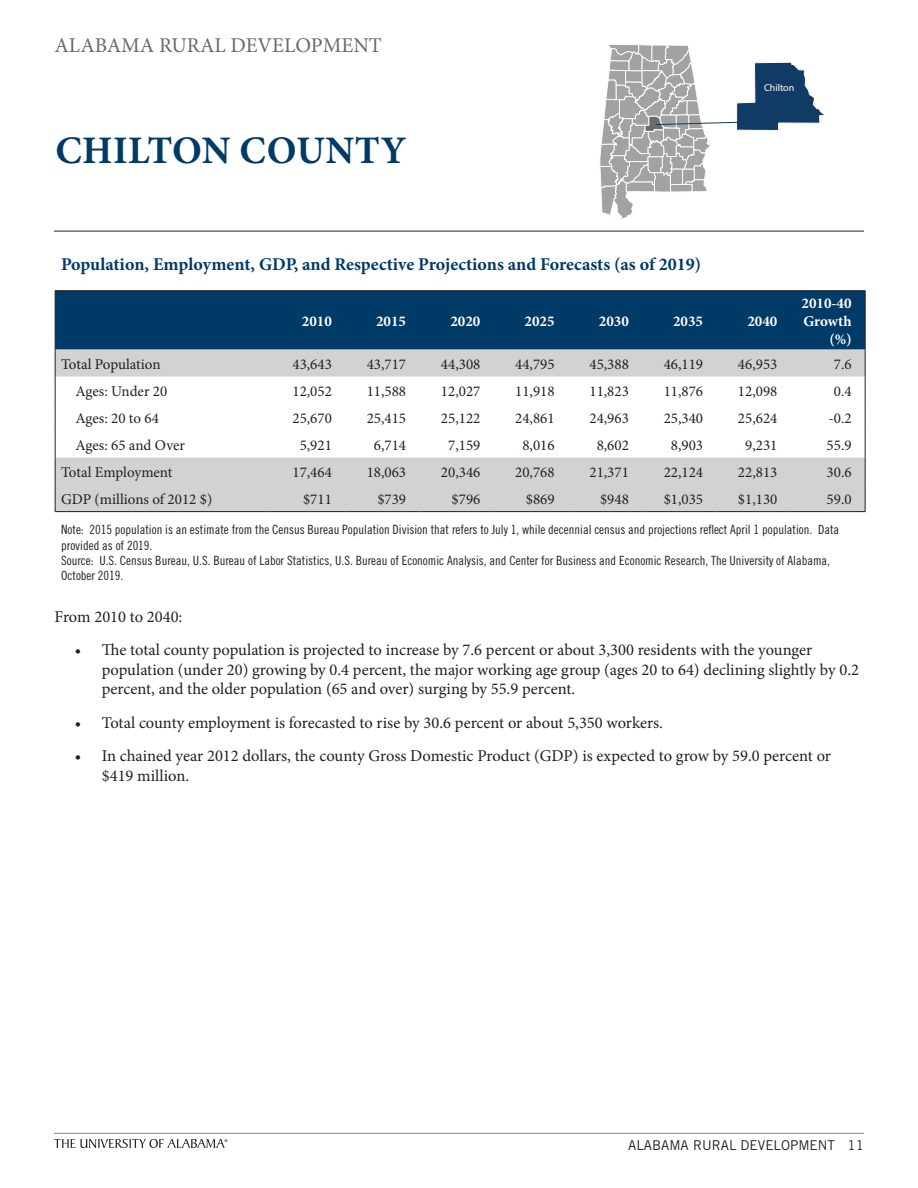
<style>
.page{position:relative;width:918px;height:1188px;background:#fff}
.page>*{position:absolute;margin:0;border:0;box-sizing:border-box;transform-origin:0 0}
.t1{font:700 39px "Minion Pro";letter-spacing:.01em;color:#003a67}
.t2{font:21px "Minion Pro";color:#66696e}
.t3{font:700 18px "Minion Pro";color:#003a67}
.t4{font:16.5px/19.8px "Minion Pro";color:#231f20}
.t5{font:15px "Minion Pro";color:#231f20}
.t6{font:700 15px/18px "Minion Pro";color:#fff;text-align:right}
.t7{font:13.5px "Trade Gothic LT Std";color:#231f20}
.t8{font:12.75px/15.3px "Trade Gothic LT Std Cn 18";color:#231f20}
.t9{font:10.05px "Myriad Pro";color:#fff}
</style>
<div class="page">
<hr style="left:54px;top:1133px;width:810px;height:1px;background:#7b868d">
<hr style="left:54px;top:231px;width:810px;height:1px;background:#231f20">
<svg style="left:54px;top:1139px;width:173px;height:9px"></svg>
<div style="left:56px;top:291px;width:809px;height:59px;background:#003a67"></div>
<svg style="left:56px;top:350px;width:809px;height:161px"></svg>
<hr style="left:55px;top:291px;width:1px;height:59px;background:#231f20">
<hr style="left:865px;top:291px;width:1px;height:59px;background:#231f20">
<svg style="left:55px;top:350px;width:1px;height:161px"></svg>
<svg style="left:865px;top:350px;width:1px;height:161px"></svg>
<hr style="left:55px;top:511px;width:216px;height:1px;background:#231f20">
<hr style="left:271px;top:511px;width:74px;height:1px;background:#231f20">
<hr style="left:345px;top:511px;width:75px;height:1px;background:#231f20">
<hr style="left:420px;top:511px;width:74px;height:1px;background:#231f20">
<hr style="left:494px;top:511px;width:74px;height:1px;background:#231f20">
<hr style="left:568px;top:511px;width:74px;height:1px;background:#231f20">
<hr style="left:642px;top:511px;width:75px;height:1px;background:#231f20">
<hr style="left:717px;top:511px;width:74px;height:1px;background:#231f20">
<hr style="left:791px;top:511px;width:75px;height:1px;background:#231f20">
<hr style="left:55px;top:290px;width:216px;height:1px;background:#231f20">
<hr style="left:271px;top:290px;width:74px;height:1px;background:#231f20">
<hr style="left:345px;top:290px;width:75px;height:1px;background:#231f20">
<hr style="left:420px;top:290px;width:74px;height:1px;background:#231f20">
<hr style="left:494px;top:290px;width:74px;height:1px;background:#231f20">
<hr style="left:568px;top:290px;width:74px;height:1px;background:#231f20">
<hr style="left:642px;top:290px;width:75px;height:1px;background:#231f20">
<hr style="left:717px;top:290px;width:74px;height:1px;background:#231f20">
<hr style="left:791px;top:290px;width:75px;height:1px;background:#231f20">
<svg style="left:600px;top:44px;width:224px;height:175px"></svg>
<p class="t2" style="left:54px;top:31px;width:329px">ALABAMA RURAL DEVELOPMENT</p>
<h1 class="t1" style="left:55px;top:123px;width:353px">CHILTON COUNTY</h1>
<p class="t9" style="left:764px;top:81px;width:32px">Chilton</p>
<p class="t3" style="left:61px;top:252px;width:642px">Population, Employment, GDP, and Respective Projections and Forecasts (as of 2019)</p>
<p class="t6" style="left:302px;top:312px;width:31px">2010</p>
<p class="t6" style="left:376px;top:312px;width:32px">2015</p>
<p class="t6" style="left:450px;top:312px;width:31px">2020</p>
<p class="t6" style="left:525px;top:312px;width:31px">2025</p>
<p class="t6" style="left:599px;top:312px;width:31px">2030</p>
<p class="t6" style="left:673px;top:312px;width:31px">2035</p>
<p class="t6" style="left:747px;top:312px;width:31px">2040</p>
<p class="t6" style="left:802px;top:294px;width:52px">2010-40<br>Growth (%)</p>
<p class="t5" style="left:61px;top:354px;width:101px">Total Population</p>
<p class="t5" style="left:292px;top:354px;width:41px">43,643</p>
<p class="t5" style="left:367px;top:354px;width:41px">43,717</p>
<p class="t5" style="left:441px;top:354px;width:41px">44,308</p>
<p class="t5" style="left:515px;top:354px;width:41px">44,795</p>
<p class="t5" style="left:589px;top:354px;width:41px">45,388</p>
<p class="t5" style="left:664px;top:354px;width:41px">46,119</p>
<p class="t5" style="left:738px;top:354px;width:41px">46,953</p>
<p class="t5" style="left:834px;top:354px;width:19px">7.6</p>
<p class="t5" style="left:75px;top:381px;width:93px">Ages: Under 20</p>
<p class="t5" style="left:292px;top:381px;width:41px">12,052</p>
<p class="t5" style="left:367px;top:381px;width:41px">11,588</p>
<p class="t5" style="left:441px;top:381px;width:41px">12,027</p>
<p class="t5" style="left:515px;top:381px;width:41px">11,918</p>
<p class="t5" style="left:589px;top:381px;width:41px">11,823</p>
<p class="t5" style="left:664px;top:381px;width:41px">11,876</p>
<p class="t5" style="left:738px;top:381px;width:41px">12,098</p>
<p class="t5" style="left:834px;top:381px;width:19px">0.4</p>
<p class="t5" style="left:75px;top:408px;width:85px">Ages: 20 to 64</p>
<p class="t5" style="left:292px;top:408px;width:41px">25,670</p>
<p class="t5" style="left:367px;top:408px;width:41px">25,415</p>
<p class="t5" style="left:441px;top:408px;width:41px">25,122</p>
<p class="t5" style="left:515px;top:408px;width:41px">24,861</p>
<p class="t5" style="left:589px;top:408px;width:41px">24,963</p>
<p class="t5" style="left:664px;top:408px;width:41px">25,340</p>
<p class="t5" style="left:738px;top:408px;width:41px">25,624</p>
<p class="t5" style="left:828px;top:408px;width:25px">-0.2</p>
<p class="t5" style="left:75px;top:435px;width:111px">Ages: 65 and Over</p>
<p class="t5" style="left:300px;top:435px;width:34px">5,921</p>
<p class="t5" style="left:374px;top:435px;width:34px">6,714</p>
<p class="t5" style="left:448px;top:435px;width:34px">7,159</p>
<p class="t5" style="left:522px;top:435px;width:34px">8,016</p>
<p class="t5" style="left:597px;top:435px;width:34px">8,602</p>
<p class="t5" style="left:671px;top:435px;width:34px">8,903</p>
<p class="t5" style="left:745px;top:435px;width:34px">9,231</p>
<p class="t5" style="left:827px;top:435px;width:27px">55.9</p>
<p class="t5" style="left:61px;top:462px;width:113px">Total Employment</p>
<p class="t5" style="left:292px;top:462px;width:41px">17,464</p>
<p class="t5" style="left:367px;top:462px;width:41px">18,063</p>
<p class="t5" style="left:441px;top:462px;width:41px">20,346</p>
<p class="t5" style="left:515px;top:462px;width:41px">20,768</p>
<p class="t5" style="left:589px;top:462px;width:41px">21,371</p>
<p class="t5" style="left:664px;top:462px;width:41px">22,124</p>
<p class="t5" style="left:738px;top:462px;width:41px">22,813</p>
<p class="t5" style="left:827px;top:462px;width:27px">30.6</p>
<p class="t5" style="left:61px;top:489px;width:153px">GDP (millions of 2012 $)</p>
<p class="t5" style="left:303px;top:489px;width:30px">$711</p>
<p class="t5" style="left:377px;top:489px;width:30px">$739</p>
<p class="t5" style="left:452px;top:489px;width:30px">$796</p>
<p class="t5" style="left:526px;top:489px;width:30px">$869</p>
<p class="t5" style="left:600px;top:489px;width:30px">$948</p>
<p class="t5" style="left:664px;top:489px;width:41px">$1,035</p>
<p class="t5" style="left:738px;top:489px;width:41px">$1,130</p>
<p class="t5" style="left:827px;top:489px;width:27px">59.0</p>
<p class="t8" style="left:61px;top:522px;width:780px">Note: 2015 population is an estimate from the Census Bureau Population Division that refers to July 1, while decennial census and projections reflect April 1 population. Data provided as of 2019.<br>Source: U.S. Census Bureau, U.S. Bureau of Labor Statistics, U.S. Bureau of Economic Analysis, and Center for Business and Economic Research, The University of Alabama, October 2019.</p>
<p class="t4" style="left:55px;top:607px;width:129px">From 2010 to 2040:</p>
<p class="t4" style="left:102px;top:640px;width:759px;text-indent:-27px">• The total county population is projected to increase by 7.6 percent or about 3,300 residents with the younger population (under 20) growing by 0.4 percent, the major working age group (ages 20 to 64) declining slightly by 0.2 percent, and the older population (65 and over) surging by 55.9 percent.</p>
<p class="t4" style="left:75px;top:713px;width:590px">• Total county employment is forecasted to rise by 30.6 percent or about 5,350 workers.</p>
<p class="t4" style="left:102px;top:746px;width:731px;text-indent:-27px">• In chained year 2012 dollars, the county Gross Domestic Product (GDP) is expected to grow by 59.0 percent or $419 million.</p>
<p class="t7" style="left:628px;top:1137px;width:237px">ALABAMA RURAL DEVELOPMENT 11</p>
</div>
